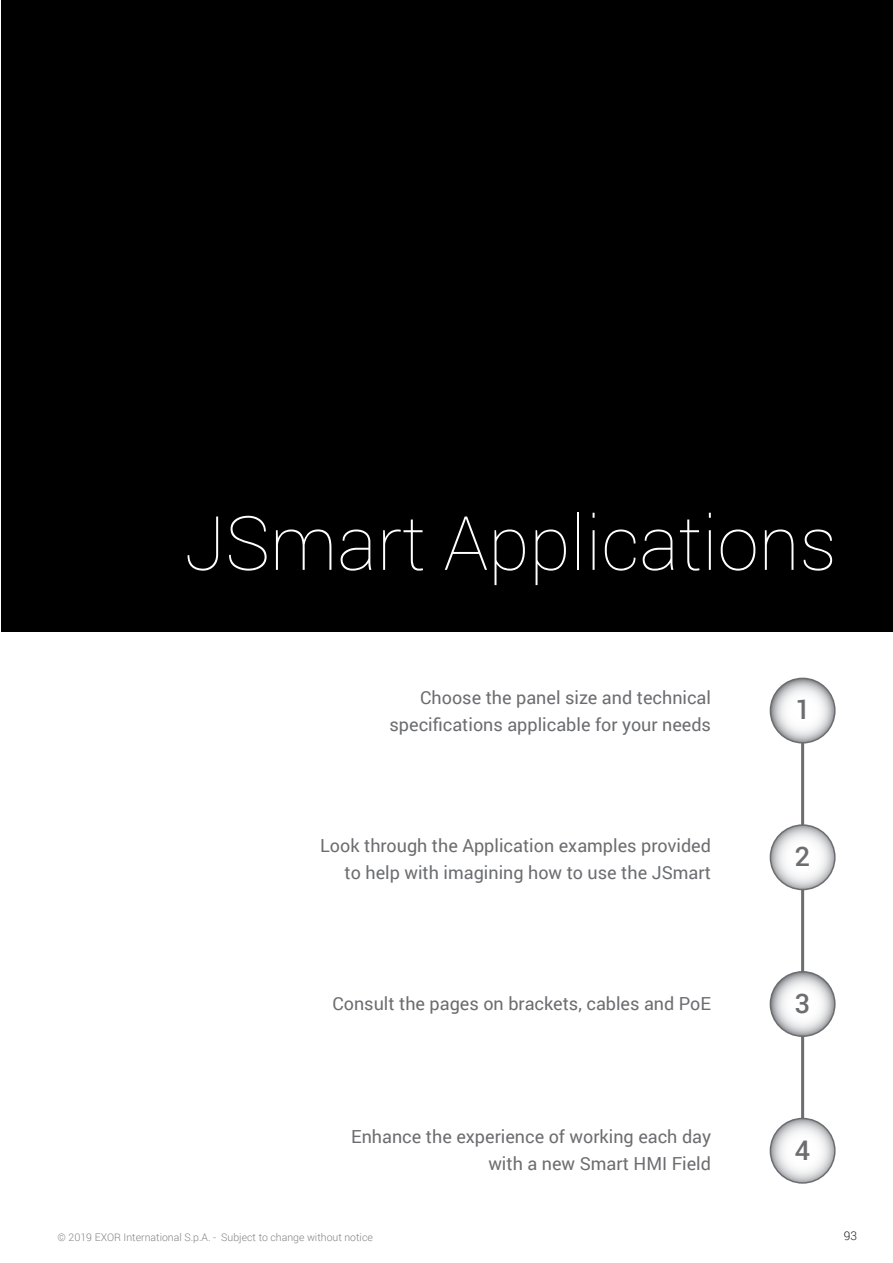
<style>
.page{position:relative;width:893px;height:1263px;background:#fff}
.page>*{position:absolute;margin:0;border:0;box-sizing:border-box;transform-origin:0 0}
.t1{font:100 75px "Roboto";color:#fff}
.t2{font:500 27px "Roboto";color:#6c6d70}
.t3{font:18px/27px "Roboto";color:#6c6d70;text-align:right}
.t4{font:300 12px "Roboto";color:#231f20}
.t5{font:300 10.5px "Roboto";color:#808285}
</style>
<div class="page">
<div style="left:2px;top:0;width:891px;height:631px;background:#000001"></div>
<hr style="left:801px;top:733px;width:3px;height:393px;background:#6c6d70">
<svg style="left:770px;top:678px;width:65px;height:65px"></svg>
<div style="left:770px;top:678px;width:66px;height:65px;border:2px solid #6c6d70;border-radius:50%"></div>
<svg style="left:770px;top:825px;width:65px;height:64px"></svg>
<div style="left:770px;top:824px;width:66px;height:66px;border:2px solid #6c6d70;border-radius:50%"></div>
<svg style="left:770px;top:972px;width:65px;height:64px"></svg>
<div style="left:770px;top:971px;width:66px;height:66px;border:2px solid #6c6d70;border-radius:50%"></div>
<svg style="left:770px;top:1118px;width:65px;height:65px"></svg>
<div style="left:770px;top:1118px;width:66px;height:66px;border:2px solid #6c6d70;border-radius:50%"></div>
<h1 class="t1" style="left:184px;top:491px;width:654px">JSmart Applications</h1>
<p class="t3" style="left:390px;top:684px;width:323px">Choose the panel size and technical specifications applicable for your needs</p>
<p class="t3" style="left:320px;top:831px;width:392px">Look through the Application examples provided to help with imagining how to use the JSmart</p>
<p class="t3" style="left:332px;top:989px;width:380px">Consult the pages on brackets, cables and PoE</p>
<p class="t3" style="left:351px;top:1123px;width:361px">Enhance the experience of working each day with a new Smart HMI Field</p>
<h2 class="t2" style="left:795px;top:691px;width:17px">1</h2>
<h2 class="t2" style="left:795px;top:837px;width:17px">2</h2>
<h2 class="t2" style="left:795px;top:984px;width:17px">3</h2>
<h2 class="t2" style="left:795px;top:1131px;width:17px">4</h2>
<p class="t5" style="left:58px;top:1230px;width:317px">© 2019 EXOR International S.p.A. - Subject to change without notice</p>
<p class="t4" style="left:844px;top:1228px;width:15px">93</p>
</div>
